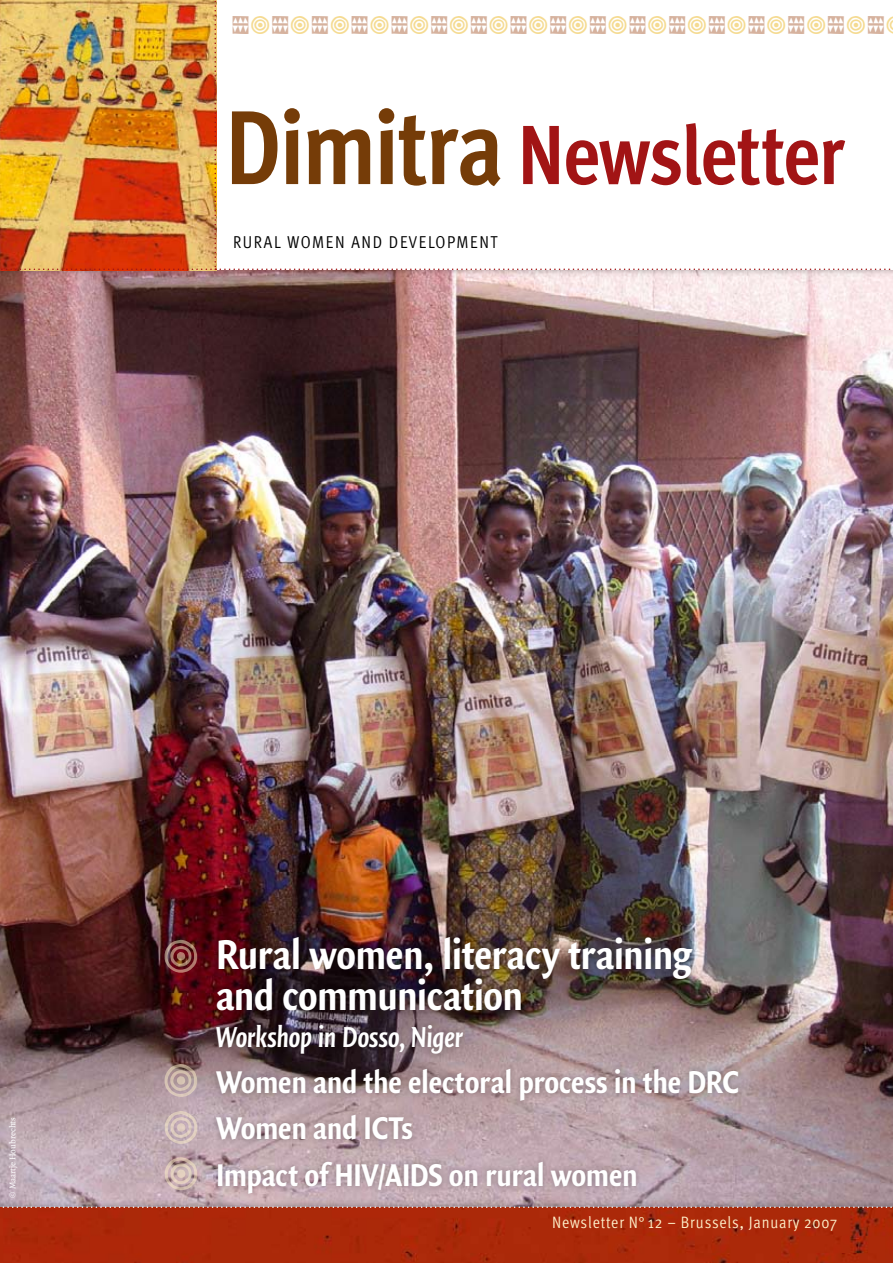
<style>
.page{position:relative;width:893px;height:1263px;background:#fff}
.page>*{position:absolute;margin:0;border:0;box-sizing:border-box;transform-origin:0 0}
.t1{font:700 84px "Meta Cond";letter-spacing:-.02em;color:#a21415}
.t2{font:700 44.55px/40.5px "Quadraat Sans Con";letter-spacing:-.015em;color:#fff}
.t3{font:700 33.75px/46.2px "Quadraat Sans Con";letter-spacing:-.01em;color:#fff}
.t4{font:italic 700 31.05px "Quadraat Sans Con";letter-spacing:-.01em;color:#fff}
.t5{font:17.25px "Meta Cond Normal";letter-spacing:.1em;color:#000}
.t6{font:16.5px "Meta Cond Normal";letter-spacing:.05em;color:#fff1cb}
.t7{font:10.5px "Quadraat Small Caps";color:#878484}
.t8{font:9px "Quadraat";color:#fff}
.s1{font-size:105px;color:#753c08}
</style>
<div class="page">
<img style="left:0;top:278px;width:893px;height:920px">
<div style="left:0;top:0;width:893px;height:278px;background:#000;opacity:.4"></div>
<div style="left:0;top:1198px;width:893px;height:65px;background:#000;opacity:.4"></div>
<svg style="left:0;top:1206px;width:893px;height:2px;background:#b37a71"></svg>
<svg style="left:165px;top:940px;width:32px;height:33px"></svg>
<svg style="left:165px;top:1064px;width:32px;height:33px"></svg>
<svg style="left:165px;top:1111px;width:32px;height:33px"></svg>
<div style="left:208px;top:929px;width:538px;height:271px;background:#000;opacity:.3"></div>
<svg style="left:165px;top:1157px;width:32px;height:33px"></svg>
<svg style="left:822px;top:1223px;width:4px;height:6px"></svg>
<svg style="left:0;top:0;width:893px;height:270px"></svg>
<h1 class="t1" style="left:225px;top:106px;width:621px"><span class="s1">Dimitra</span> Newsletter</h1>
<p class="t5" style="left:233px;top:232px;width:266px">RURAL WOMEN AND DEVELOPMENT</p>
<p class="t8" style="left:8px;top:1197px;width:82px;rotate:-90deg">© Maartje Houbrechts</p>
<h2 class="t2" style="left:216px;top:935px;width:478px">Rural women, literacy training and communication</h2>
<p class="t4" style="left:216px;top:1020px;width:248px">Workshop in Dosso, Niger</p>
<p class="t3" style="left:216px;top:1060px;width:525px">Women and the electoral process in the DRC<br>Women and ICTs<br>Impact of HIV/AIDS on rural women</p>
<p class="t6" style="left:552px;top:1213px;width:286px">Newsletter N° 12 – Brussels, January 2007</p>
<p class="t7" style="left:815px;top:1220px;width:5px">{</p>
</div>
